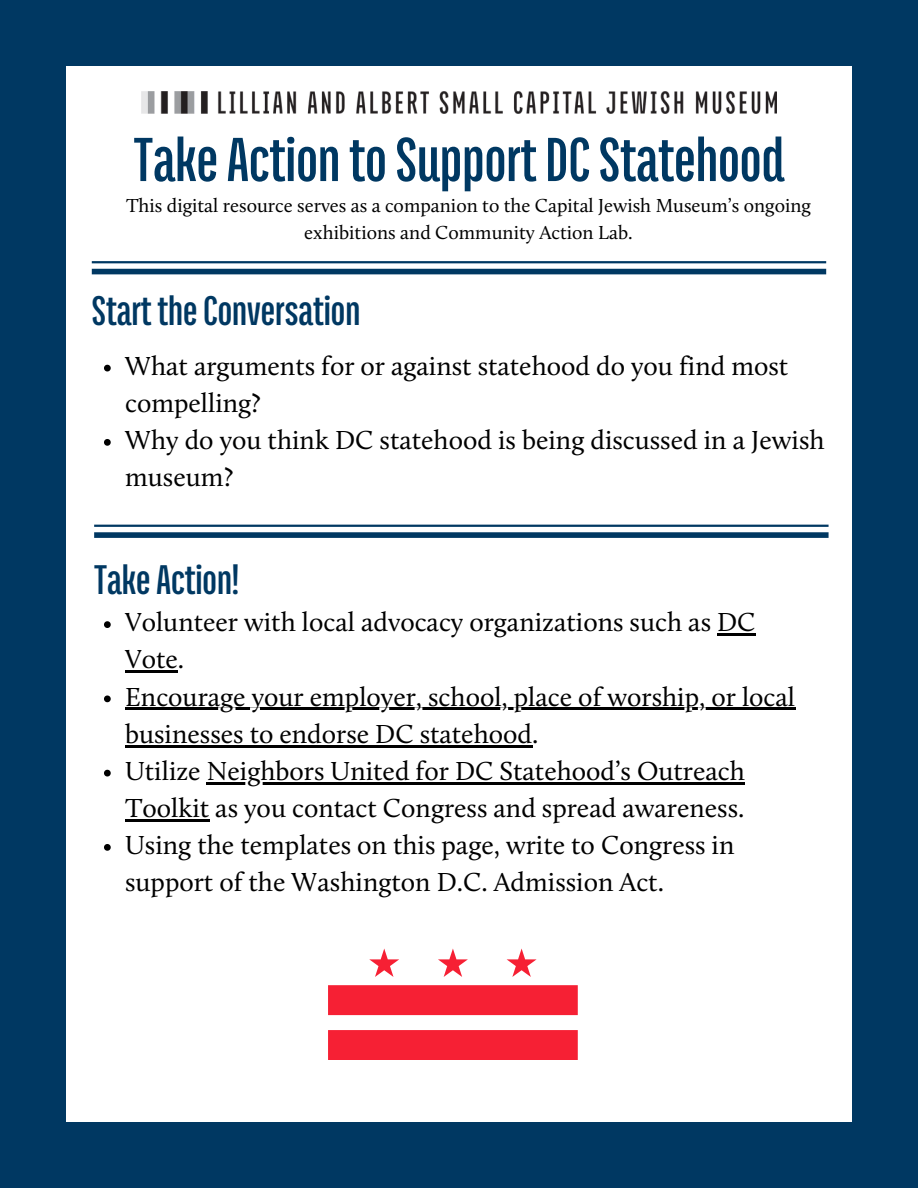
<style>
.page{position:relative;width:918px;height:1188px;background:#003862}
.page>*{position:absolute;margin:0;border:0;box-sizing:border-box;transform-origin:0 0}
.t1{font:700 67.5px "Titular";color:#003862}
.t2{font:700 45px "Titular";color:#003862}
.t3{font:27px/37.2px "Calluna";color:#000}
.t4{font:19.5px/27px "Calluna";color:#000;text-align:center}
</style>
<div class="page">
<div style="left:66px;top:66px;width:786px;height:1056px;background:#fff"></div>
<img style="left:142px;top:92px;width:634px;height:21px">
<div style="left:92px;top:269px;width:734px;height:5px;background:#003862"></div>
<hr style="left:92px;top:261px;width:734px;height:2px;background:#003862">
<svg style="left:104px;top:621px;width:7px;height:7px"></svg>
<hr style="left:717px;top:634px;width:39px;height:2px;background:#000">
<hr style="left:125px;top:671px;width:53px;height:2px;background:#000">
<svg style="left:104px;top:695px;width:7px;height:7px"></svg>
<hr style="left:125px;top:708px;width:670px;height:2px;background:#000">
<hr style="left:125px;top:745px;width:407px;height:2px;background:#000">
<svg style="left:104px;top:770px;width:7px;height:6px"></svg>
<hr style="left:207px;top:782px;width:538px;height:2px;background:#000">
<hr style="left:125px;top:819px;width:84px;height:2px;background:#000">
<svg style="left:104px;top:844px;width:7px;height:7px"></svg>
<svg style="left:328px;top:948px;width:250px;height:112px"></svg>
<svg style="left:104px;top:365px;width:7px;height:6px"></svg>
<svg style="left:104px;top:439px;width:7px;height:7px"></svg>
<div style="left:94px;top:532px;width:735px;height:6px;background:#003862"></div>
<hr style="left:94px;top:525px;width:735px;height:2px;background:#003862">
<h1 class="t1" style="left:134px;top:130px;width:652px">TakeActiontoSupportDCStatehood</h1>
<p class="t4" style="left:126px;top:193px;width:687px">This digital resource serves as a companion to the Capital Jewish Museum’s ongoing exhibitions and Community Action Lab.</p>
<p class="t2" style="left:92px;top:291px;width:270px">Start theConversation</p>
<p class="t3" style="left:125px;top:350px;width:665px">What arguments for or against statehood do you find most compelling?</p>
<p class="t3" style="left:125px;top:424px;width:701px">Why do you think DC statehood is being discussed in a Jewish museum?</p>
<p class="t2" style="left:94px;top:559px;width:147px">TakeAction!</p>
<p class="t3" style="left:125px;top:606px;width:632px">Volunteer with local advocacy organizations such as DC<br>Vote.</p>
<h2 class="t3" style="left:125px;top:680px;width:672px">Encourage your employer, school, place of worship, or local businesses to endorse DC statehood.</h2>
<p class="t3" style="left:125px;top:755px;width:621px">Utilize Neighbors United for DC Statehood’s Outreach</p>
<p class="t3" style="left:125px;top:792px;width:621px">Toolkit as you contact Congress and spread awareness.<br>Using the templates on this page, write to Congress in</p>
<h2 class="t3" style="left:125px;top:866px;width:540px">support of the Washington D.C. Admission Act.</h2>
</div>
